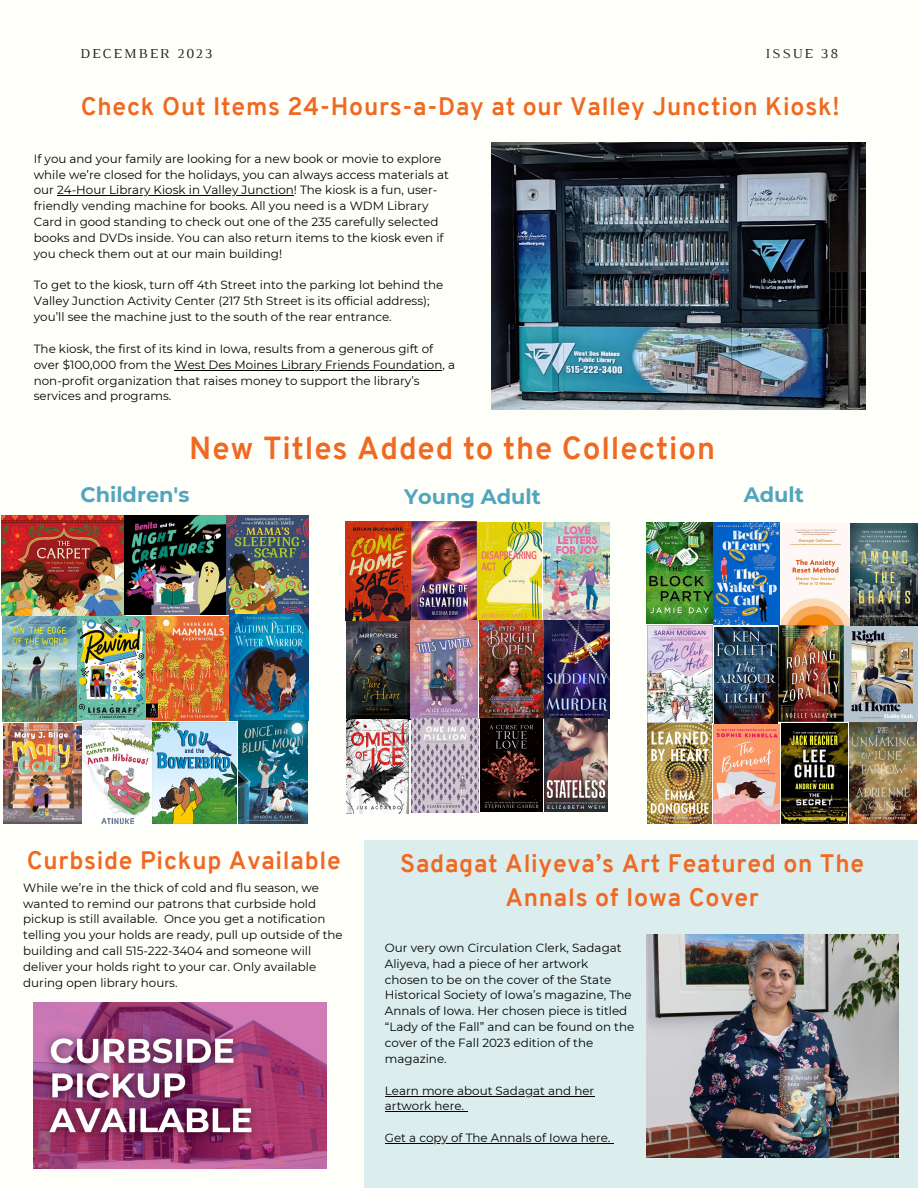
<style>
.page{position:relative;width:918px;height:1188px;background:#fffff9}
.page>*{position:absolute;margin:0;border:0;box-sizing:border-box;transform-origin:0 0}
.t1{font:700 31.2px "Overpass";letter-spacing:.03em;color:#ef6923}
.t2{font:700 24.75px/34.5px "Overpass";letter-spacing:.03em;color:#ef6923;text-align:center}
.t3{font:700 20.85px "Montserrat";color:#52a5bf}
.t4{font:13.95px "Luthier";letter-spacing:.14em;color:#222}
.t5{font:11.85px/15.9px "Montserrat";color:#000}
</style>
<div class="page">
<img style="left:492px;top:143px;width:373px;height:266px">
<img style="left:34px;top:1003px;width:292px;height:165px">
<div style="left:364px;top:840px;width:554px;height:348px;background:#dceded"></div>
<img style="left:2px;top:516px;width:307px;height:206px">
<img style="left:3px;top:723px;width:79px;height:100px">
<img style="left:83px;top:720px;width:68px;height:104px">
<img style="left:153px;top:723px;width:83px;height:101px">
<img style="left:239px;top:720px;width:68px;height:104px">
<img style="left:647px;top:934px;width:252px;height:223px">
<img style="left:345px;top:522px;width:132px;height:197px">
<img style="left:478px;top:523px;width:64px;height:99px">
<img style="left:544px;top:523px;width:66px;height:97px">
<img style="left:479px;top:620px;width:131px;height:98px">
<img style="left:347px;top:720px;width:62px;height:93px">
<img style="left:411px;top:718px;width:131px;height:95px">
<img style="left:544px;top:718px;width:63px;height:94px">
<img style="left:647px;top:523px;width:271px;height:103px">
<img style="left:648px;top:625px;width:65px;height:199px">
<img style="left:715px;top:627px;width:63px;height:96px">
<img style="left:779px;top:625px;width:139px;height:97px">
<img style="left:713px;top:723px;width:204px;height:101px">
<hr style="left:57px;top:195px;width:237px;height:1px;background:#000">
<hr style="left:175px;top:370px;width:267px;height:1px;background:#000">
<hr style="left:385px;top:1096px;width:209px;height:1px;background:#000">
<hr style="left:385px;top:1111px;width:79px;height:1px;background:#000">
<hr style="left:385px;top:1143px;width:226px;height:1px;background:#000">
<p class="t4" style="left:80px;top:49px;width:134px">DECEMBER 2023</p>
<p class="t4" style="left:765px;top:49px;width:74px">ISSUE 38</p>
<p class="t2" style="left:81px;top:91px;width:760px">Check Out Items 24-Hours-a-Day at our Valley Junction Kiosk!</p>
<p class="t5" style="left:34px;top:151px;width:417px">If you and your family are looking for a new book or movie to explore while we’re closed for the holidays, you can always access materials at our 24-Hour Library Kiosk in Valley Junction! The kiosk is a fun, user&shy;friendly vending machine for books. All you need is a WDM Library Card in good standing to check out one of the 235 carefully selected books and DVDs inside. You can also return items to the kiosk even if you check them out at our main building!</p>
<p class="t5" style="left:34px;top:277px;width:411px">To get to the kiosk, turn off 4th Street into the parking lot behind the<br>Valley Junction Activity Center (217 5th Street is its official address); you’ll see the machine just to the south of the rear entrance.</p>
<p class="t5" style="left:34px;top:341px;width:423px">The kiosk, the first of its kind in Iowa, results from a generous gift of over $100,000 from the West Des Moines Library Friends Foundation, a non-profit organization that raises money to support the library’s services and programs.</p>
<p class="t1" style="left:189px;top:435px;width:527px">New Titles Added to the Collection</p>
<p class="t3" style="left:80px;top:482px;width:110px">Children's</p>
<p class="t3" style="left:404px;top:483px;width:138px">Young Adult</p>
<p class="t3" style="left:744px;top:482px;width:61px">Adult</p>
<p class="t2" style="left:27px;top:845px;width:315px">Curbside Pickup Available</p>
<p class="t5" style="left:23px;top:879px;width:321px">While we’re in the thick of cold and flu season, we wanted to remind our patrons that curbside hold pickup is still available. Once you get a notification telling you your holds are ready, pull up outside of the building and call 515-222-3404 and someone will deliver your holds right to your car. Only available during open library hours.</p>
<p class="t2" style="left:400px;top:848px;width:465px">Sadagat Aliyeva’s Art Featured on The<br>Annals of Iowa Cover</p>
<p class="t5" style="left:385px;top:940px;width:251px">Our very own Circulation Clerk, Sadagat Aliyeva, had a piece of her artwork chosen to be on the cover of the State Historical Society of Iowa’s magazine, The Annals of Iowa. Her chosen piece is titled “Lady of the Fall” and can be found on the cover of the Fall 2023 edition of the magazine.</p>
<p class="t5" style="left:385px;top:1082px;width:211px">Learn more about Sadagat and her artwork here.</p>
<p class="t5" style="left:385px;top:1130px;width:227px">Get a copy of The Annals of Iowa here.</p>
</div>
